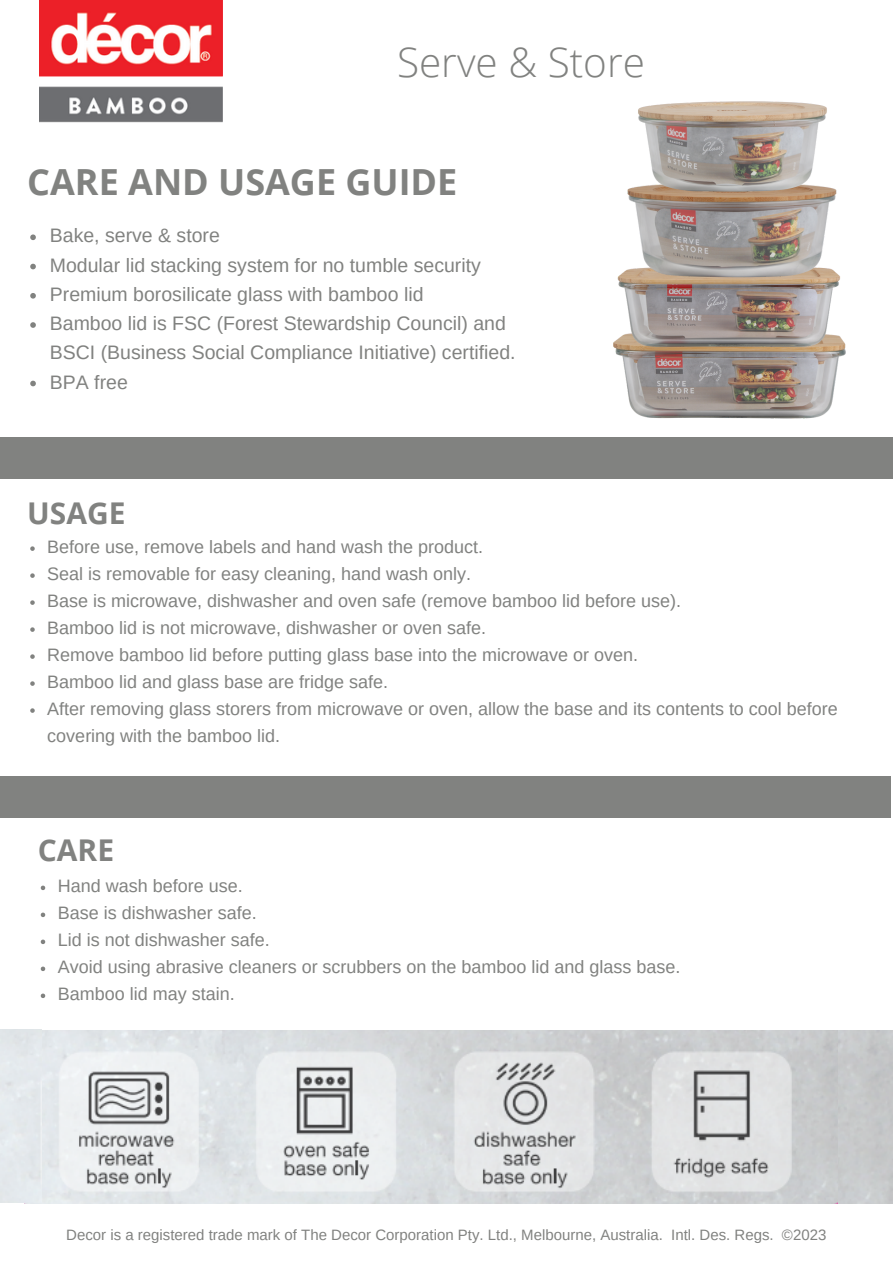
<style>
.page{position:relative;width:893px;height:1264px;background:#fff}
.page>*{position:absolute;margin:0;border:0;box-sizing:border-box;transform-origin:0 0}
.t1{font:300 40.5px "Open Sans";color:#818280}
.t2{font:700 36px "Open Sans";color:#818280}
.t3{font:700 30px "Open Sans";color:#818280}
.t4{font:19.5px/29.2px "Arimo";color:#818280}
.t5{font:18px/27px "Arimo";color:#818280}
.t6{font:15px "Arimo";color:#818280}
</style>
<div class="page">
<div style="left:0;top:437px;width:892px;height:42px;background:#818280"></div>
<img style="left:40px;top:0;width:182px;height:122px">
<img style="left:615px;top:344px;width:231px;height:75px">
<img style="left:613px;top:273px;width:232px;height:76px">
<img style="left:622px;top:187px;width:219px;height:98px">
<img style="left:633px;top:101px;width:198px;height:102px">
<svg style="left:30px;top:546px;width:5px;height:5px"></svg>
<svg style="left:30px;top:573px;width:5px;height:5px"></svg>
<svg style="left:30px;top:600px;width:5px;height:5px"></svg>
<svg style="left:30px;top:627px;width:5px;height:5px"></svg>
<svg style="left:30px;top:654px;width:5px;height:5px"></svg>
<svg style="left:30px;top:681px;width:5px;height:5px"></svg>
<svg style="left:30px;top:708px;width:5px;height:4px"></svg>
<svg style="left:30px;top:234px;width:6px;height:6px"></svg>
<svg style="left:30px;top:264px;width:6px;height:5px"></svg>
<svg style="left:30px;top:293px;width:6px;height:5px"></svg>
<svg style="left:30px;top:322px;width:6px;height:6px"></svg>
<svg style="left:30px;top:381px;width:6px;height:5px"></svg>
<svg style="left:41px;top:885px;width:4px;height:5px"></svg>
<svg style="left:41px;top:912px;width:4px;height:5px"></svg>
<svg style="left:41px;top:939px;width:4px;height:5px"></svg>
<svg style="left:41px;top:966px;width:4px;height:5px"></svg>
<svg style="left:41px;top:993px;width:4px;height:5px"></svg>
<div style="left:0;top:776px;width:890px;height:41px;background:#818280"></div>
<img style="left:25px;top:1030px;width:813px;height:173px">
<div style="left:0;top:1029px;width:41px;height:173px;background:#e4e9ec"></div>
<p class="t1" style="left:397px;top:33px;width:249px">Serve &amp; Store</p>
<p class="t2" style="left:27px;top:157px;width:431px">CARE AND USAGE GUIDE</p>
<p class="t4" style="left:50px;top:221px;width:171px">Bake, serve &amp; store</p>
<p class="t4" style="left:50px;top:250px;width:432px">Modular lid stacking system for no tumble security</p>
<p class="t4" style="left:50px;top:279px;width:375px">Premium borosilicate glass with bamboo lid</p>
<p class="t4" style="left:50px;top:309px;width:467px">Bamboo lid is FSC (Forest Stewardship Council) and<br>BSCI (Business Social Compliance Initiative) certified.</p>
<p class="t4" style="left:50px;top:367px;width:79px">BPA free</p>
<p class="t3" style="left:27px;top:492px;width:100px">USAGE</p>
<p class="t5" style="left:47px;top:533px;width:437px">Before use, remove labels and hand wash the product.</p>
<p class="t5" style="left:47px;top:560px;width:425px">Seal is removable for easy cleaning, hand wash only.</p>
<p class="t5" style="left:47px;top:587px;width:635px">Base is microwave, dishwasher and oven safe (remove bamboo lid before use).</p>
<p class="t5" style="left:47px;top:614px;width:440px">Bamboo lid is not microwave, dishwasher or oven safe.</p>
<p class="t5" style="left:47px;top:641px;width:592px">Remove bamboo lid before putting glass base into the microwave or oven.</p>
<p class="t5" style="left:47px;top:668px;width:342px">Bamboo lid and glass base are fridge safe.</p>
<p class="t5" style="left:47px;top:695px;width:792px">After removing glass storers from microwave or oven, allow the base and its contents to cool before covering with the bamboo lid.</p>
<p class="t3" style="left:38px;top:829px;width:78px">CARE</p>
<p class="t5" style="left:58px;top:872px;width:186px">Hand wash before use.</p>
<p class="t5" style="left:58px;top:899px;width:200px">Base is dishwasher safe.</p>
<p class="t5" style="left:58px;top:926px;width:213px">Lid is not dishwasher safe.</p>
<p class="t5" style="left:58px;top:953px;width:624px">Avoid using abrasive cleaners or scrubbers on the bamboo lid and glass base.</p>
<p class="t5" style="left:58px;top:980px;width:178px">Bamboo lid may stain.</p>
<p class="t6" style="left:66px;top:1226px;width:761px">Decor is a registered trade mark of The Decor Corporation Pty. Ltd., Melbourne, Australia. Intl. Des. Regs. ©2023</p>
</div>
